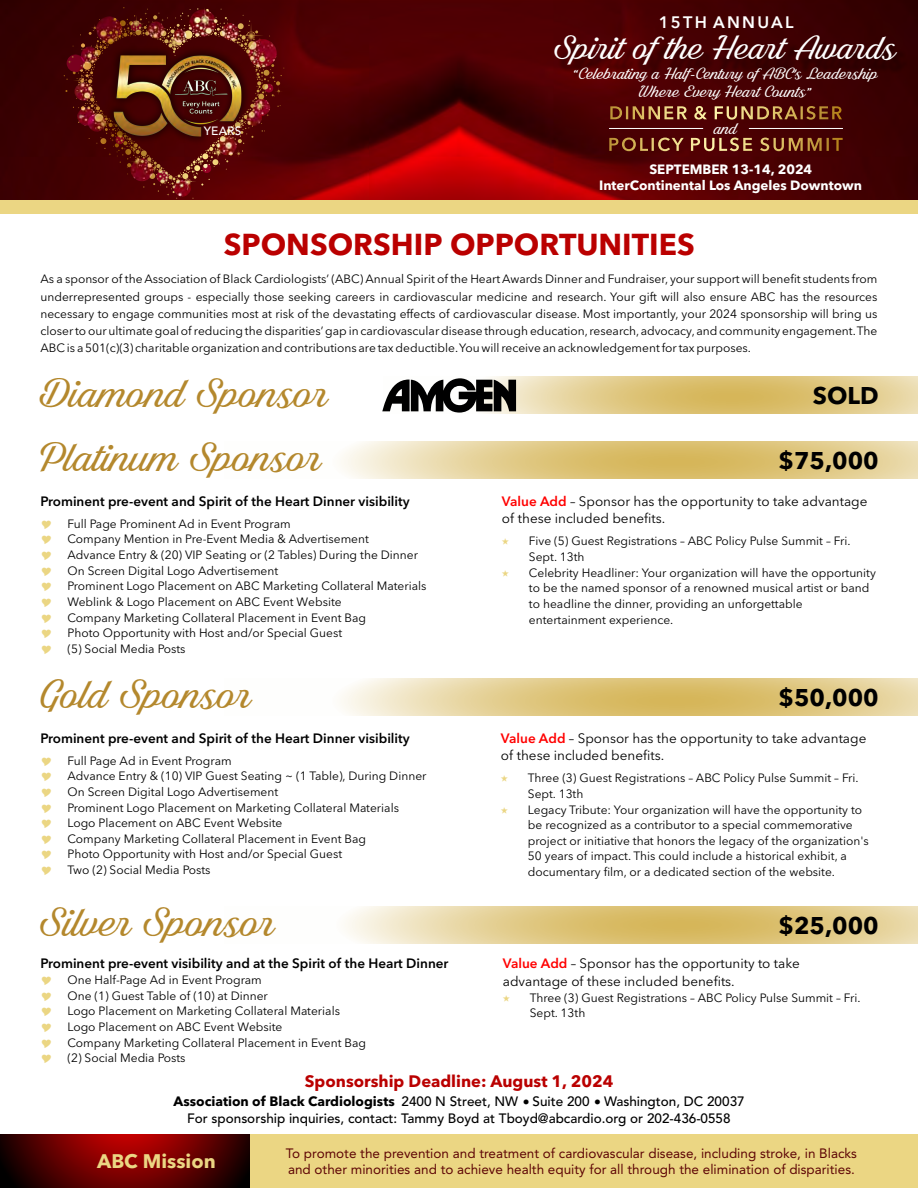
<style>
.page{position:relative;width:918px;height:1188px;background:#fff}
.page>*{position:absolute;margin:0;border:0;box-sizing:border-box;transform-origin:0 0}
.t1{font:45px "Bright Larch PERSONALUSEONLY";color:#b4882d}
.t2{font:37.2px "Bright Larch PERSONALUSEONLY";color:#fff}
.t3{font:700 30px "Avenir Next LT Pro";color:#ba0000}
.t4{font:700 24px "Avenir Next LT Pro";color:#000}
.t5{font:700 19.5px "Avenir Next LT Pro";color:#ebd683}
.t6{font:17.85px/17.9px "Bright Larch PERSONALUSEONLY";color:#fff;text-align:center}
.t7{font:700 16.5px "Avenir Next LT Pro";color:#ba0000}
.t8{font:600 16.5px "Avenir Next LT Pro";letter-spacing:.135em;color:#fff}
.t9{font:13.5px/17.5px "Avenir Next LT Pro";color:#000}
.t10{font:13.5px "Avenir LT";color:#5e0505}
.t11{font:600 13.5px "Avenir Next LT Pro";color:#000}
.t12{font:500 13.5px "Avenir LT";color:#000}
.t13{font:700 13.35px/16.8px "Avenir Next LT Pro";color:#fff;text-align:center}
.t14{font:12px/15.6px "Avenir Next LT Pro";color:#000}
.t15{font:500 12px "Avenir LT";letter-spacing:.015em;color:#fff}
.s1{font-weight:600;color:#f00}
.s2{font-family:"Avenir Next LT Pro";font-weight:700}
</style>
<div class="page">
<img style="left:0;top:0;width:918px;height:200px">
<div style="left:557px;top:41px;width:352px;height:39px;background:#5e0505;opacity:.43"></div>
<svg style="left:609px;top:105px;width:234px;height:15px;background:#7a4024"></svg>
<svg style="left:609px;top:136px;width:234px;height:16px;background:#72351e"></svg>
<hr style="left:749px;top:128px;width:94px;height:1px;background:#fff">
<hr style="left:609px;top:128px;width:94px;height:1px;background:#fff">
<div style="left:0;top:1134px;width:918px;height:54px;background:#ebd683"></div>
<svg style="left:0;top:1134px;width:250px;height:54px;background:#5e0000"></svg>
<img style="left:64px;top:7px;width:220px;height:193px">
<img style="left:67px;top:54px;width:18px;height:18px;border-radius:50%">
<img style="left:75px;top:83px;width:18px;height:18px;border-radius:50%">
<div style="left:102px;top:43px;width:152px;height:106px;background:#000;opacity:.7"></div>
<img style="left:114px;top:55px;width:127px;height:82px">
<div style="left:0;top:200px;width:918px;height:14px;background:#ebd683"></div>
<svg style="left:341px;top:441px;width:577px;height:38px;background:#e3cd8f"></svg>
<svg style="left:341px;top:678px;width:577px;height:38px;background:#e3cd8f"></svg>
<svg style="left:345px;top:906px;width:573px;height:37px;background:#e2cd8e"></svg>
<svg style="left:486px;top:377px;width:432px;height:37px;background:#e0c986"></svg>
<svg style="left:382px;top:378px;width:134px;height:35px"></svg>
<p class="t15" style="left:204px;top:126px;width:39px">YEARS</p>
<h3 class="t8" style="left:659px;top:15px;width:136px">15TH ANNUAL</h3>
<h2 class="t2" style="left:554px;top:33px;width:344px">Spirit of the Heart Awards</h2>
<h3 class="t6" style="left:572px;top:66px;width:307px">“Celebrating a Half-Century of ABC's Leadership<br>Where Every Heart Counts”</h3>
<h3 class="t6" style="left:714px;top:121px;width:25px">and</h3>
<p class="t13" style="left:599px;top:162px;width:264px">SEPTEMBER 13-14, 2024<br>InterContinental Los Angeles Downtown</p>
<h3 class="t3" style="left:224px;top:232px;width:472px">SPONSORSHIP OPPORTUNITIES</h3>
<p class="t14" style="left:40px;top:272px;width:839px;line-height:17.1px;text-align:justify">As a sponsor of the Association of Black Cardiologists’ (ABC) Annual Spirit of the Heart Awards Dinner and Fundraiser, your support will benefit students from underrepresented groups - especially those seeking careers in cardiovascular medicine and research. Your gift will also ensure ABC has the resources necessary to engage communities most at risk of the devastating effects of cardiovascular disease. Most importantly, your 2024 sponsorship will bring us closer to our ultimate goal of reducing the disparities’ gap in cardiovascular disease through education, research, advocacy, and community engagement. The ABC is a 501(c)(3) charitable organization and contributions are tax deductible. You will receive an acknowledgement for tax purposes.</p>
<h1 class="t1" style="left:39px;top:375px;width:291px">Diamond Sponsor</h1>
<h3 class="t4" style="left:813px;top:386px;width:67px">SOLD</h3>
<h1 class="t1" style="left:39px;top:440px;width:284px">Platinum Sponsor</h1>
<p class="t11" style="left:40px;top:496px;width:371px">Prominent pre-event and Spirit of the Heart Dinner visibility</p>
<p class="t14" style="left:67px;top:517px;width:361px">Full Page Prominent Ad in Event Program<br>Company Mention in Pre-Event Media &amp; Advertisement<br>Advance Entry &amp; (20) VIP Seating or (2 Tables) During the Dinner On Screen Digital Logo Advertisement<br>Prominent Logo Placement on ABC Marketing Collateral Materials Weblink &amp; Logo Placement on ABC Event Website<br>Company Marketing Collateral Placement in Event Bag<br>Photo Opportunity with Host and/or Special Guest<br>(5) Social Media Posts</p>
<h1 class="t1" style="left:39px;top:677px;width:213px">Gold Sponsor</h1>
<p class="t11" style="left:40px;top:733px;width:371px">Prominent pre-event and Spirit of the Heart Dinner visibility</p>
<p class="t14" style="left:67px;top:754px;width:361px">Full Page Ad in Event Program<br>Advance Entry &amp; (10) VIP Guest Seating ~ (1 Table), During Dinner On Screen Digital Logo Advertisement<br>Prominent Logo Placement on Marketing Collateral Materials Logo Placement on ABC Event Website<br>Company Marketing Collateral Placement in Event Bag<br>Photo Opportunity with Host and/or Special Guest<br>Two (2) Social Media Posts</p>
<h1 class="t1" style="left:40px;top:904px;width:237px">Silver Sponsor</h1>
<p class="t11" style="left:40px;top:958px;width:410px">Prominent pre-event visibility and at the Spirit of the Heart Dinner</p>
<p class="t14" style="left:67px;top:973px;width:300px">One Half-Page Ad in Event Program<br>One (1) Guest Table of (10) at Dinner<br>Logo Placement on Marketing Collateral Materials Logo Placement on ABC Event Website<br>Company Marketing Collateral Placement in Event Bag (2) Social Media Posts</p>
<h3 class="t4" style="left:779px;top:451px;width:102px">$75,000</h3>
<p class="t9" style="left:502px;top:494px;width:367px"><span class="s1">Value Add</span> – Sponsor has the opportunity to take advantage of these included benefits.</p>
<p class="t14" style="left:529px;top:534px;width:348px">Five (5) Guest Registrations – ABC Policy Pulse Summit – Fri.<br>Sept. 13th<br>Celebrity Headliner: Your organization will have the opportunity to be the named sponsor of a renowned musical artist or band to headline the dinner, providing an unforgettable entertainment experience.</p>
<h3 class="t4" style="left:779px;top:688px;width:102px">$50,000</h3>
<p class="t9" style="left:501px;top:731px;width:367px"><span class="s1">Value Add</span> – Sponsor has the opportunity to take advantage of these included benefits.</p>
<p class="t14" style="left:528px;top:771px;width:342px">Three (3) Guest Registrations – ABC Policy Pulse Summit – Fri.<br>Sept. 13th<br>Legacy Tribute: Your organization will have the opportunity to be recognized as a contributor to a special commemorative project or initiative that honors the legacy of the organization's 50 years of impact. This could include a historical exhibit, a documentary film, or a dedicated section of the website.</p>
<h3 class="t4" style="left:779px;top:915px;width:102px">$25,000</h3>
<p class="t9" style="left:503px;top:956px;width:298px"><span class="s1">Value Add</span> – Sponsor has the opportunity to take advantage of these included benefits.</p>
<p class="t14" style="left:530px;top:991px;width:332px">Three (3) Guest Registrations – ABC Policy Pulse Summit – Fri.<br>Sept. 13th</p>
<h3 class="t7" style="left:305px;top:1075px;width:310px">Sponsorship Deadline: August 1, 2024</h3>
<p class="t12" style="left:187px;top:1113px;width:545px">For sponsorship inquiries, contact: Tammy Boyd at Tboyd@abcardio.org or 202-436-0558</p>
<p class="t12" style="left:174px;top:1095px;width:573px"><span class="s2">Association of Black Cardiologists</span> 2400 N Street, NW Suite 200 Washington, DC 20037</p>
<h3 class="t5" style="left:97px;top:1153px;width:120px">ABC Mission</h3>
<p class="t10" style="left:286px;top:1147px;width:573px">To promote the prevention and treatment of cardiovascular disease, including stroke, in Blacks</p>
<p class="t10" style="left:288px;top:1164px;width:568px">and other minorities and to achieve health equity for all through the elimination of disparities.</p>
</div>
